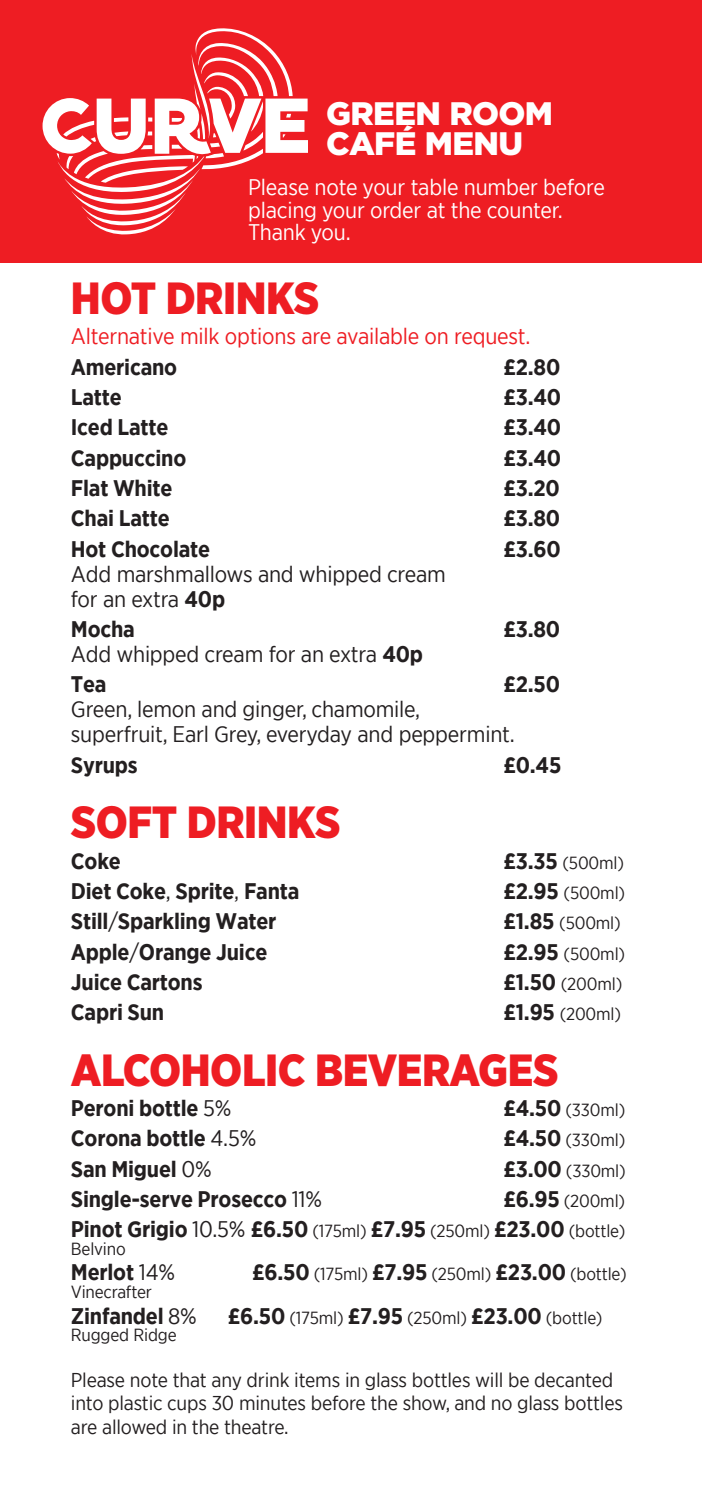
<style>
.page{position:relative;width:702px;height:1489px;background:#fff}
.page>*{position:absolute;margin:0;border:0;box-sizing:border-box;transform-origin:0 0}
.t1{font:900 45px "Gotham Narrow";letter-spacing:-.01em;color:#ee1d23}
.t2{font:900 32.5px/30px "Gotham";letter-spacing:-.02em;color:#fff}
.t3{font:700 22.5px "Gotham Narrow";letter-spacing:-.01em;color:#231f20}
.t4{font:22.5px/25px "Gotham Narrow";letter-spacing:-.01em;color:#231f20}
.t5{font:22.5px/22.5px "Gotham Narrow";letter-spacing:-.01em;color:#fff}
.t6{font:22.5px "Gotham Narrow";letter-spacing:-.01em;color:#ee1d23}
.t7{font:20px/23.8px "Gotham Narrow";letter-spacing:-.01em;color:#231f20}
.t8{font:17.5px "Gotham Narrow";letter-spacing:-.01em;color:#231f20}
.s1{font-weight:700}
.s2{font-weight:700;font-size:22.5px}
.s3{font-weight:400}
.s4{font-weight:400;font-size:17.5px}
</style>
<div class="page">
<div style="left:0;top:0;width:702px;height:262px;background:#ee1d23"></div>
<svg style="left:42px;top:28px;width:266px;height:207px"></svg>
<p class="t2" style="left:326px;top:98px;width:228px">GREEN ROOM<br>CAFÉ MENU</p>
<p class="t5" style="left:248px;top:176px;width:358px">Please note your table number before placing your order at the counter.</p>
<p class="t5" style="left:248px;top:221px;width:104px">Thank you.</p>
<p class="t1" style="left:71px;top:269px;width:250px">HOT DRINKS</p>
<p class="t6" style="left:71px;top:322px;width:461px">Alternative milk options are available on request.</p>
<p class="t3" style="left:71px;top:352px;width:108px">Americano</p>
<p class="t3" style="left:503px;top:352px;width:58px">£2.80</p>
<p class="t3" style="left:71px;top:382px;width:52px">Latte</p>
<p class="t3" style="left:503px;top:382px;width:59px">£3.40</p>
<p class="t3" style="left:71px;top:413px;width:99px">Iced Latte</p>
<p class="t3" style="left:503px;top:413px;width:59px">£3.40</p>
<p class="t3" style="left:71px;top:443px;width:117px">Cappuccino</p>
<p class="t3" style="left:503px;top:443px;width:59px">£3.40</p>
<p class="t3" style="left:71px;top:473px;width:103px">Flat White</p>
<p class="t3" style="left:503px;top:473px;width:58px">£3.20</p>
<p class="t3" style="left:71px;top:504px;width:100px">Chai Latte</p>
<p class="t3" style="left:503px;top:504px;width:58px">£3.80</p>
<p class="t3" style="left:71px;top:534px;width:141px">Hot Chocolate</p>
<p class="t3" style="left:503px;top:534px;width:59px">£3.60</p>
<p class="t4" style="left:71px;top:560px;width:376px">Add marshmallows and whipped cream for an extra <span class="s1">40p</span></p>
<p class="t3" style="left:71px;top:614px;width:65px">Mocha</p>
<p class="t3" style="left:503px;top:614px;width:58px">£3.80</p>
<p class="t4" style="left:71px;top:641px;width:353px">Add whipped cream for an extra <span class="s1">40p</span></p>
<p class="t3" style="left:71px;top:670px;width:37px">Tea</p>
<p class="t3" style="left:503px;top:670px;width:58px">£2.50</p>
<p class="t4" style="left:71px;top:696px;width:351px">Green, lemon and ginger, chamomile,</p>
<p class="t4" style="left:71px;top:721px;width:445px">superfruit, Earl Grey, everyday and peppermint.</p>
<p class="t3" style="left:71px;top:750px;width:68px">Syrups</p>
<p class="t3" style="left:503px;top:750px;width:59px">£0.45</p>
<p class="t1" style="left:71px;top:792px;width:271px">SOFT DRINKS</p>
<p class="t3" style="left:71px;top:846px;width:51px">Coke</p>
<p class="t8" style="left:503px;top:851px;width:122px"><span class="s2">£3.35</span> (500ml)</p>
<p class="t3" style="left:71px;top:876px;width:230px">Diet Coke<span class="s3">,</span> Sprite<span class="s3">,</span> Fanta</p>
<p class="t8" style="left:503px;top:881px;width:123px"><span class="s2">£2.95</span> (500ml)</p>
<p class="t3" style="left:71px;top:906px;width:207px">Still<span class="s3">/</span>Sparkling Water</p>
<p class="t8" style="left:503px;top:912px;width:119px"><span class="s2">£1.85</span> (500ml)</p>
<p class="t3" style="left:71px;top:937px;width:198px">Apple<span class="s3">/</span>Orange Juice</p>
<p class="t8" style="left:503px;top:942px;width:123px"><span class="s2">£2.95</span> (500ml)</p>
<p class="t3" style="left:71px;top:967px;width:133px">Juice Cartons</p>
<p class="t8" style="left:503px;top:972px;width:120px"><span class="s2">£1.50</span> (200ml)</p>
<p class="t3" style="left:71px;top:997px;width:95px">Capri Sun</p>
<p class="t8" style="left:503px;top:1003px;width:119px"><span class="s2">£1.95</span> (200ml)</p>
<p class="t1" style="left:71px;top:1040px;width:489px">ALCOHOLIC BEVERAGES</p>
<p class="t3" style="left:71px;top:1093px;width:162px">Peroni bottle <span class="s3">5%</span></p>
<p class="t8" style="left:503px;top:1098px;width:123px"><span class="s2">£4.50</span> (330ml)</p>
<p class="t3" style="left:71px;top:1123px;width:187px">Corona bottle <span class="s3">4.5%</span></p>
<p class="t8" style="left:503px;top:1129px;width:123px"><span class="s2">£4.50</span> (330ml)</p>
<p class="t3" style="left:71px;top:1154px;width:142px">San Miguel <span class="s3">0%</span></p>
<p class="t8" style="left:503px;top:1159px;width:124px"><span class="s2">£3.00</span> (330ml)</p>
<p class="t3" style="left:71px;top:1184px;width:253px">Single-serve Prosecco <span class="s3">11%</span></p>
<p class="t8" style="left:503px;top:1189px;width:123px"><span class="s2">£6.95</span> (200ml)</p>
<p class="t3" style="left:71px;top:1214px;width:556px">Pinot Grigio <span class="s3">10.5%</span> £6.50 <span class="s4">(175ml)</span> £7.95 <span class="s4">(250ml)</span> £23.00 <span class="s4">(bottle)</span></p>
<p class="t8" style="left:71px;top:1237px;width:56px">Belvino</p>
<p class="t3" style="left:71px;top:1257px;width:106px">Merlot <span class="s3">14%</span></p>
<p class="t8" style="left:252px;top:1263px;width:376px"><span class="s2">£6.50</span> (175ml) <span class="s2">£7.95</span> (250ml) <span class="s2">£23.00</span> (bottle)</p>
<p class="t8" style="left:71px;top:1281px;width:83px">Vinecrafter</p>
<p class="t3" style="left:71px;top:1301px;width:127px">Zinfandel <span class="s3">8%</span></p>
<p class="t8" style="left:228px;top:1306px;width:376px"><span class="s2">£6.50</span> (175ml) <span class="s2">£7.95</span> (250ml) <span class="s2">£23.00</span> (bottle)</p>
<p class="t8" style="left:71px;top:1324px;width:107px">Rugged Ridge</p>
<p class="t7" style="left:71px;top:1366px;width:553px">Please note that any drink items in glass bottles will be decanted into plastic cups 30 minutes before the show, and no glass bottles are allowed in the theatre.</p>
</div>
